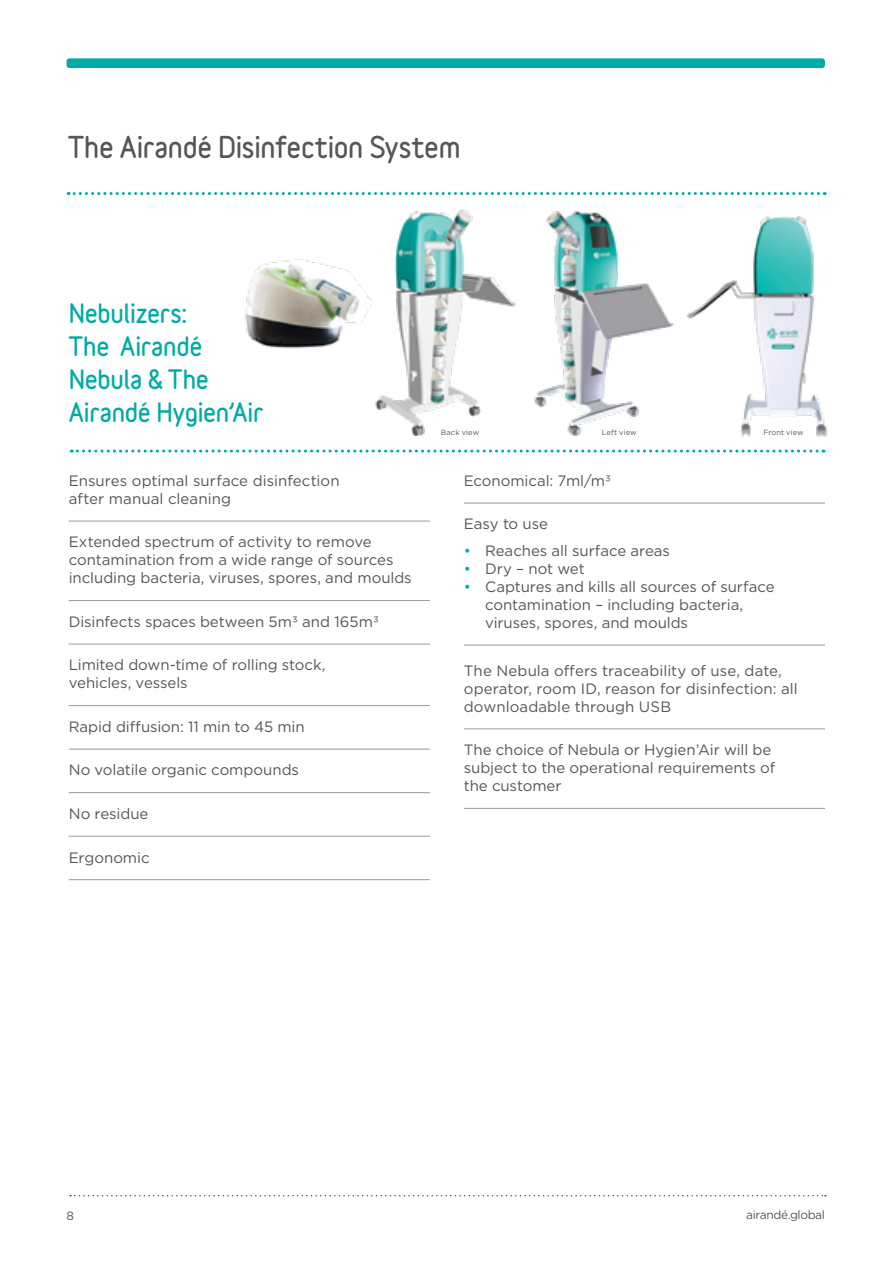
<style>
.page{position:relative;width:893px;height:1263px;background:#fff}
.page>*{position:absolute;margin:0;border:0;box-sizing:border-box;transform-origin:0 0}
.t1{font:900 27px "Variable";letter-spacing:-.01em;color:#545757}
.t2{font:900 24px/33px "Variable";letter-spacing:-.01em;color:#00aaa5}
.t3{font:15px/18px "Gotham";letter-spacing:-.005em;color:#545757}
.t4{font:12px "Gotham Rounded";letter-spacing:-.035em;color:#545757}
.t5{font:7.5px "Gotham";letter-spacing:.01em;color:#545757}
.s1{color:#00aaa5}
</style>
<div class="page">
<div style="left:67px;top:58px;width:758px;height:10px;background:#00aaa5;border-radius:3px"></div>
<svg style="left:70px;top:1195px;width:756px;height:1px"></svg>
<svg style="left:68px;top:192px;width:757px;height:3px"></svg>
<hr style="left:69px;top:521px;width:361px;height:1px;background:#9a9797">
<hr style="left:69px;top:600px;width:361px;height:1px;background:#9a9797">
<hr style="left:69px;top:644px;width:361px;height:1px;background:#9a9797">
<hr style="left:69px;top:705px;width:361px;height:1px;background:#9a9797">
<hr style="left:69px;top:749px;width:361px;height:1px;background:#9a9797">
<hr style="left:69px;top:792px;width:361px;height:1px;background:#9a9797">
<hr style="left:69px;top:836px;width:361px;height:1px;background:#9a9797">
<hr style="left:69px;top:879px;width:361px;height:1px;background:#9a9797">
<hr style="left:464px;top:503px;width:361px;height:1px;background:#9a9797">
<hr style="left:464px;top:645px;width:361px;height:1px;background:#9a9797">
<hr style="left:464px;top:729px;width:361px;height:1px;background:#9a9797">
<hr style="left:464px;top:808px;width:361px;height:1px;background:#9a9797">
<svg style="left:71px;top:449px;width:753px;height:3px"></svg>
<img style="left:686px;top:216px;width:142px;height:221px">
<img style="left:534px;top:211px;width:140px;height:225px">
<img style="left:375px;top:209px;width:141px;height:227px">
<img style="left:245px;top:254px;width:141px;height:100px">
<h1 class="t1" style="left:68px;top:126px;width:394px">The Airandé Disinfection System</h1>
<h2 class="t2" style="left:69px;top:296px;width:196px">Nebulizers:<br>The Airandé<br>Nebula &amp; The<br>Airandé Hygien’Air</h2>
<p class="t3" style="left:69px;top:471px;width:272px">Ensures optimal surface disinfection after manual cleaning</p>
<p class="t3" style="left:69px;top:533px;width:344px">Extended spectrum of activity to remove contamination from a wide range of sources including bacteria, viruses, spores, and moulds</p>
<p class="t3" style="left:69px;top:612px;width:312px">Disinfects spaces between 5m3 and 165m3</p>
<p class="t3" style="left:69px;top:656px;width:258px">Limited down-time of rolling stock, vehicles, vessels</p>
<p class="t3" style="left:69px;top:717px;width:237px">Rapid diffusion: 11 min to 45 min</p>
<p class="t3" style="left:69px;top:761px;width:232px">No volatile organic compounds</p>
<p class="t3" style="left:69px;top:804px;width:81px">No residue</p>
<p class="t3" style="left:69px;top:848px;width:82px">Ergonomic</p>
<p class="t5" style="left:441px;top:427px;width:40px">Back view</p>
<p class="t5" style="left:602px;top:427px;width:36px">Left view</p>
<p class="t5" style="left:764px;top:427px;width:42px">Front view</p>
<p class="t3" style="left:464px;top:471px;width:149px">Economical: 7ml/m3</p>
<p class="t3" style="left:464px;top:515px;width:86px">Easy to use</p>
<p class="t3" style="left:464px;top:541px;width:208px"><span class="s1">•</span> Reaches all surface areas</p>
<p class="t3" style="left:464px;top:559px;width:122px"><span class="s1">•</span> Dry – not wet</p>
<p class="t3" style="left:485px;top:577px;width:291px;text-indent:-21px"><span class="s1">•</span> Captures and kills all sources of surface contamination – including bacteria, viruses, spores, and moulds</p>
<p class="t3" style="left:464px;top:661px;width:335px">The Nebula offers traceability of use, date, operator, room ID, reason for disinfection: all downloadable through USB</p>
<p class="t3" style="left:464px;top:740px;width:313px">The choice of Nebula or Hygien’Air will be subject to the operational requirements of the customer</p>
<p class="t4" style="left:67px;top:1207px;width:9px">8</p>
<p class="t4" style="left:746px;top:1206px;width:80px">airandé.global</p>
</div>
